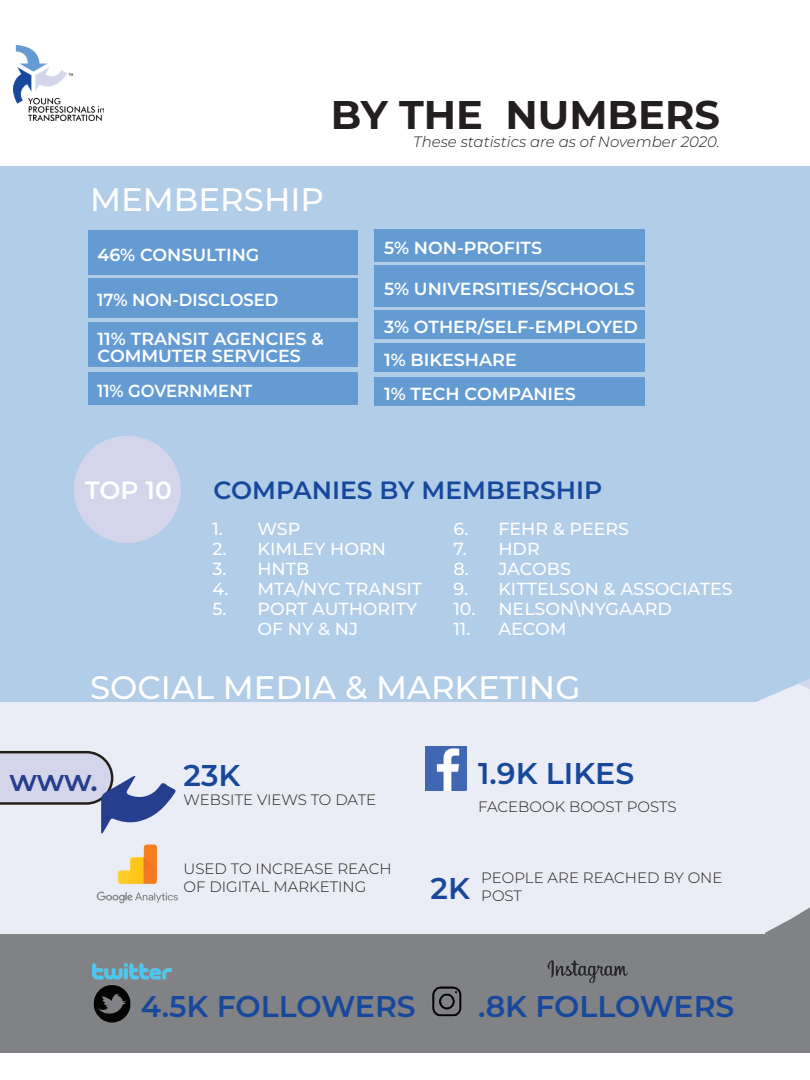
<style>
.page{position:relative;width:810px;height:1080px;background:#fff}
.page>*{position:absolute;margin:0;border:0;box-sizing:border-box;transform-origin:0 0}
.t1{font:700 40px "Montserrat";color:#231f20}
.t2{font:500 32.5px "Montserrat";color:#fff}
.t3{font:600 30px "Montserrat";color:#18489c}
.t4{font:600 30px "Montserrat";color:#253f8e}
.t5{font:600 25px "Montserrat";color:#18489c}
.t6{font:600 25px "Montserrat";color:#fff}
.t7{font:500 17.5px/20px "Montserrat";color:#fff}
.t8{font:600 17.5px/17.5px "Montserrat";color:#fff}
.t9{font:600 17.5px "Montserrat";color:#fff;scale:.94 1}
.t10{font:300 15px/18px "Montserrat";color:#241e1b}
.t11{font:italic 300 15px "Montserrat";color:#231f20}
</style>
<div class="page">
<div style="left:0;top:884px;width:810px;height:169px;background:#808285"></div>
<div style="left:0;top:167px;width:810px;height:706px;background:#b1cde8"></div>
<svg style="left:756px;top:679px;width:54px;height:254px;background:#e1e5ef"></svg>
<img style="left:13px;top:45px;width:90px;height:75px">
<div style="left:0;top:702px;width:765px;height:231px;background:#eaecf6"></div>
<div style="left:88px;top:230px;width:270px;height:45px;background:#649bd2"></div>
<div style="left:88px;top:278px;width:270px;height:40px;background:#649bd2"></div>
<div style="left:88px;top:373px;width:270px;height:32px;background:#649bd2"></div>
<div style="left:88px;top:322px;width:270px;height:45px;background:#649bd2"></div>
<div style="left:374px;top:230px;width:270px;height:32px;background:#649bd2"></div>
<div style="left:374px;top:311px;width:270px;height:28px;background:#649bd2"></div>
<div style="left:374px;top:343px;width:270px;height:29px;background:#649bd2"></div>
<div style="left:74px;top:436px;width:107px;height:107px;background:#d4d5eb;border-radius:50%"></div>
<svg style="left:0;top:751px;width:176px;height:83px"></svg>
<img style="left:426px;top:747px;width:40px;height:43px">
<img style="left:96px;top:844px;width:82px;height:60px">
<img style="left:93px;top:985px;width:38px;height:38px">
<img style="left:432px;top:986px;width:30px;height:31px">
<img style="left:547px;top:960px;width:81px;height:23px">
<img style="left:93px;top:962px;width:79px;height:18px">
<svg style="left:169px;top:973px;width:3px;height:6px"></svg>
<div style="left:374px;top:266px;width:270px;height:41px;background:#649bd2"></div>
<div style="left:374px;top:377px;width:270px;height:29px;background:#649bd2"></div>
<h1 class="t1" style="left:331px;top:86px;width:391px">BY THE NUMBERS</h1>
<p class="t11" style="left:413px;top:131px;width:308px">These statistics are as of November 2020.</p>
<h2 class="t2" style="left:90px;top:177px;width:235px">MEMBERSHIP</h2>
<p class="t8" style="left:98px;top:245px;width:163px">46% CONSULTING</p>
<p class="t9" style="left:97px;top:288px;width:195px">17% NON-DISCLOSED</p>
<p class="t8" style="left:98px;top:329px;width:228px">11% TRANSIT AGENCIES &amp;<br>COMMUTER SERVICES</p>
<p class="t9" style="left:97px;top:379px;width:167px">11% GOVERNMENT</p>
<p class="t8" style="left:384px;top:238px;width:159px">5% NON-PROFITS</p>
<p class="t8" style="left:384px;top:279px;width:252px">5% UNIVERSITIES/SCHOOLS</p>
<p class="t8" style="left:384px;top:310px;width:255px;line-height:32.5px">3% OTHER/SELF-EMPLOYED<br>1% BIKESHARE</p>
<p class="t8" style="left:384px;top:384px;width:193px">1% TECH COMPANIES</p>
<h3 class="t6" style="left:85px;top:472px;width:89px">TOP 10</h3>
<h3 class="t5" style="left:213px;top:472px;width:390px">COMPANIES BY MEMBERSHIP</h3>
<p class="t7" style="left:212px;top:518px;width:89px">1. WSP</p>
<p class="t7" style="left:212px;top:538px;width:175px">2. KIMLEY HORN</p>
<p class="t7" style="left:212px;top:558px;width:98px">3. HNTB</p>
<p class="t7" style="left:212px;top:578px;width:211px">4. MTA/NYC TRANSIT</p>
<p class="t7" style="left:257px;top:598px;width:161px;text-indent:-45px">5. PORT AUTHORITY<br>OF NY &amp; NJ</p>
<p class="t7" style="left:453px;top:518px;width:177px">6. FEHR &amp; PEERS</p>
<p class="t7" style="left:453px;top:538px;width:88px">7. HDR</p>
<p class="t7" style="left:453px;top:558px;width:119px">8. JACOBS</p>
<p class="t7" style="left:453px;top:578px;width:281px">9. KITTELSON &amp; ASSOCIATES</p>
<p class="t7" style="left:453px;top:598px;width:220px">10. NELSON\NYGAARD</p>
<p class="t7" style="left:453px;top:618px;width:115px">11. AECOM</p>
<h2 class="t2" style="left:90px;top:664px;width:492px">SOCIAL MEDIA &amp; MARKETING</h2>
<h3 class="t4" style="left:10px;top:759px;width:90px">www.</h3>
<h3 class="t3" style="left:184px;top:754px;width:58px">23K</h3>
<p class="t10" style="left:184px;top:790px;width:194px">WEBSITE VIEWS TO DATE</p>
<p class="t10" style="left:184px;top:859px;width:210px">USED TO INCREASE REACH<br>OF DIGITAL MARKETING</p>
<h3 class="t3" style="left:478px;top:753px;width:158px">1.9K LIKES</h3>
<p class="t10" style="left:478px;top:797px;width:200px">FACEBOOK BOOST POSTS</p>
<h3 class="t3" style="left:431px;top:867px;width:41px">2K</h3>
<p class="t10" style="left:481px;top:868px;width:243px">PEOPLE ARE REACHED BY ONE<br>POST</p>
<h3 class="t3" style="left:141px;top:985px;width:277px">4.5K FOLLOWERS</h3>
<h3 class="t3" style="left:478px;top:985px;width:258px">.8K FOLLOWERS</h3>
</div>
